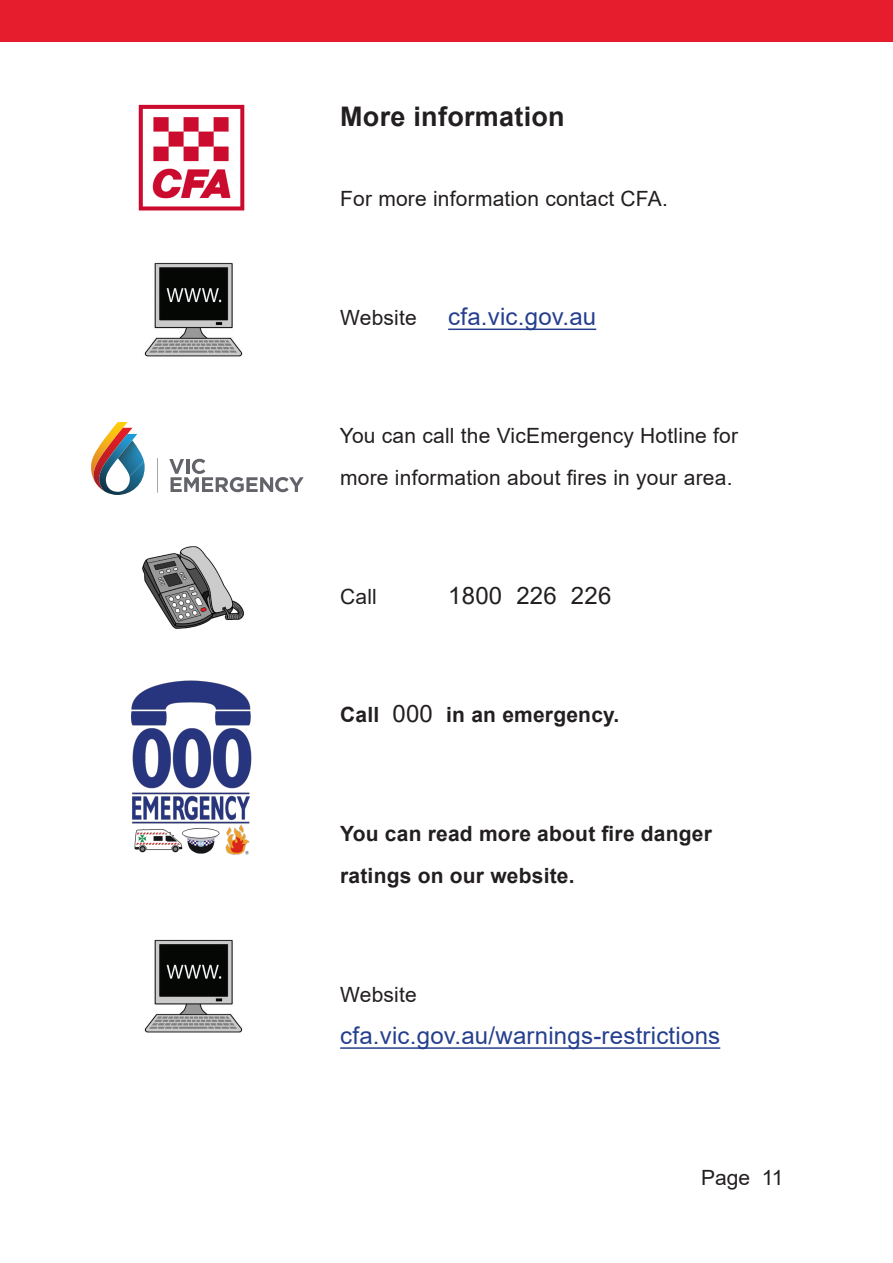
<style>
.page{position:relative;width:893px;height:1263px;background:#fff}
.page>*{position:absolute;margin:0;border:0;box-sizing:border-box;transform-origin:0 0}
.t1{font:700 27px "Arial";letter-spacing:.01em;color:#231f20}
.t2{font:24px "Arial";letter-spacing:.01em;color:#253f8e}
.t3{font:24px "Arial";letter-spacing:.01em;color:#231f20}
.t4{font:21px/42px "Arial";letter-spacing:.01em;color:#231f20}
.t5{font:700 21px/42px "Arial";letter-spacing:.01em;color:#231f20}
.s1{font-weight:400;font-size:24px}
</style>
<div class="page">
<div style="left:0;top:0;width:893px;height:41px;background:#e61d2d"></div>
<hr style="left:448px;top:329px;width:148px;height:1px;background:#253f8e">
<hr style="left:340px;top:1047px;width:380px;height:2px;background:#253f8e">
<img style="left:138px;top:104px;width:107px;height:107px">
<img style="left:144px;top:262px;width:99px;height:95px">
<svg style="left:169px;top:459px;width:135px;height:33px"></svg>
<svg style="left:157px;top:458px;width:1px;height:35px"></svg>
<svg style="left:91px;top:422px;width:54px;height:73px"></svg>
<img style="left:118px;top:440px;width:26px;height:36px">
<img style="left:142px;top:546px;width:102px;height:83px">
<img style="left:131px;top:680px;width:121px;height:175px">
<img style="left:144px;top:939px;width:99px;height:94px">
<p class="t1" style="left:340px;top:97px;width:226px">More information</p>
<p class="t4" style="left:340px;top:178px;width:329px">For more information contact CFA.</p>
<p class="t4" style="left:340px;top:296px;width:78px">Website</p>
<p class="t2" style="left:448px;top:300px;width:150px">cfa.vic.gov.au</p>
<p class="t4" style="left:340px;top:415px;width:400px">You can call the VicEmergency Hotline for more information about fires in your area.</p>
<p class="t4" style="left:340px;top:575px;width:38px">Call</p>
<p class="t3" style="left:448px;top:579px;width:165px">1800 226 226</p>
<p class="t5" style="left:340px;top:694px;width:281px">Call <span class="s1">000</span> in an emergency.</p>
<p class="t5" style="left:340px;top:813px;width:373px">You can read more about fire danger ratings on our website.</p>
<p class="t4" style="left:340px;top:973px;width:78px">Website</p>
<p class="t2" style="left:340px;top:1018px;width:382px">cfa.vic.gov.au/warnings-restrictions</p>
<p class="t4" style="left:701px;top:1156px;width:84px">Page 11</p>
</div>
